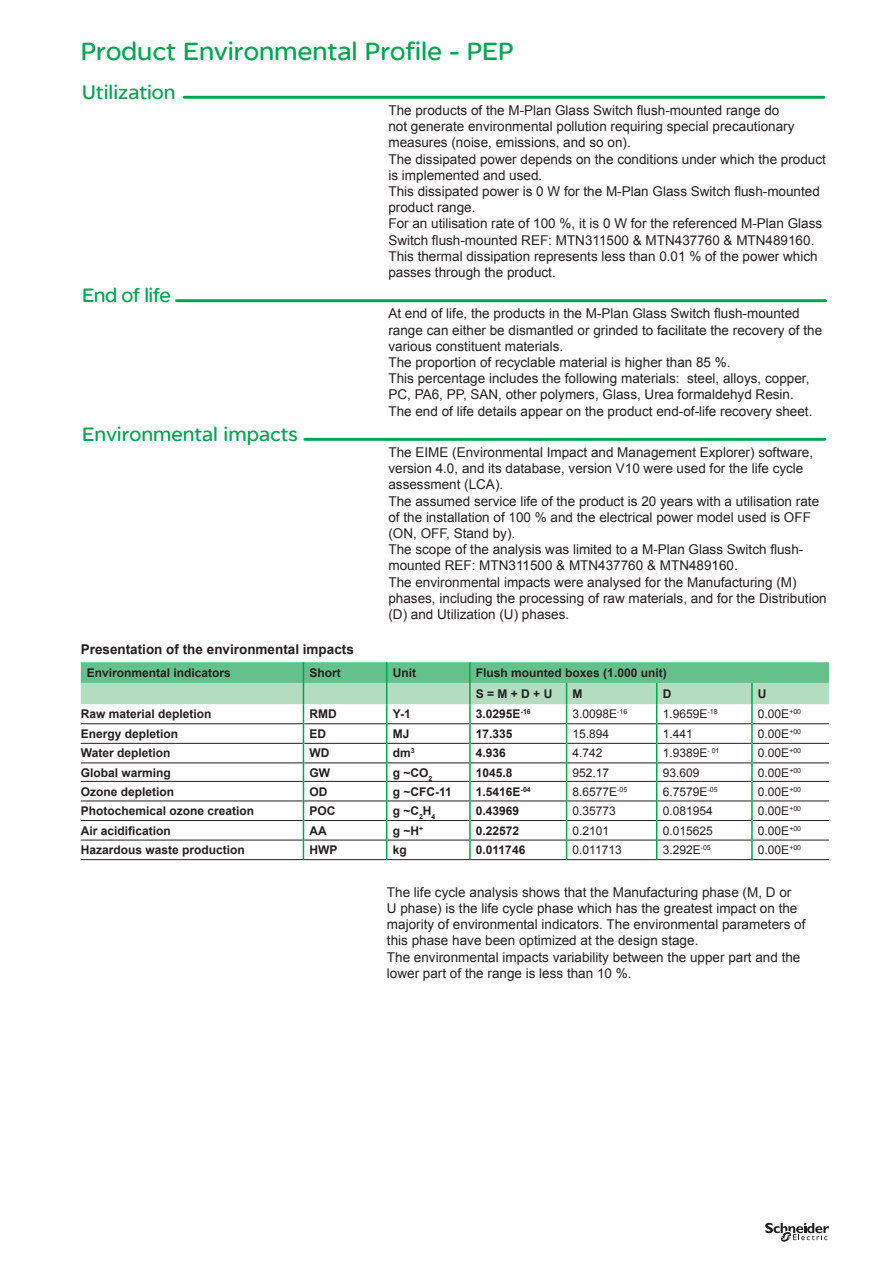
<style>
.page{position:relative;width:893px;height:1263px;background:#fff}
.page>*{position:absolute;margin:0;border:0;box-sizing:border-box;transform-origin:0 0}
.t1{font:27px "SE Optimist Semi";color:#00a54f}
.t2{font:21px "SE Optimist Semi";color:#00a54f}
.t3{font:21px "SE Optimist Semi";letter-spacing:-.03em;color:#00a54f}
.t4{font:13.5px/16.2px "Arial";color:#231f20}
.t5{font:700 13.5px "Arial";color:#231f20}
.t6{font:700 12px/20.7px "Arial";color:#231f20}
.t7{font:12px "Arial";color:#231f20}
</style>
<div class="page">
<svg style="left:183px;top:96px;width:642px;height:3px;background:#13ab5c"></svg>
<svg style="left:175px;top:299px;width:652px;height:3px;background:#12ab5b"></svg>
<svg style="left:303px;top:438px;width:523px;height:3px;background:#0faa59"></svg>
<hr style="left:81px;top:859px;width:222px;height:1px;background:#231f20">
<hr style="left:303px;top:859px;width:84px;height:1px;background:#231f20">
<hr style="left:387px;top:859px;width:83px;height:1px;background:#231f20">
<hr style="left:470px;top:859px;width:97px;height:1px;background:#231f20">
<hr style="left:567px;top:859px;width:90px;height:1px;background:#231f20">
<hr style="left:657px;top:859px;width:95px;height:1px;background:#231f20">
<hr style="left:752px;top:859px;width:77px;height:1px;background:#231f20">
<svg style="left:81px;top:662px;width:748px;height:197px"></svg>
<svg style="left:765px;top:1223px;width:64px;height:19px"></svg>
<h1 class="t1" style="left:81px;top:36px;width:434px">Product Environmental Profile - PEP</h1>
<h2 class="t2" style="left:82px;top:80px;width:95px">Utilization</h2>
<h2 class="t3" style="left:82px;top:283px;width:90px">End of life</h2>
<h2 class="t2" style="left:82px;top:422px;width:217px">Environmental impacts</h2>
<p class="t4" style="left:388px;top:102px;width:439px">The products of the M-Plan Glass Switch flush-mounted range do<br>not generate environmental pollution requiring special precautionary measures (noise, emissions, and so on).<br>The dissipated power depends on the conditions under which the product is implemented and used.<br>This dissipated power is 0 W for the M-Plan Glass Switch flush-mounted product range.<br>For an utilisation rate of 100 %, it is 0 W for the referenced M-Plan Glass Switch flush-mounted REF: MTN311500 &amp; MTN437760 &amp; MTN489160.<br>This thermal dissipation represents less than 0.01 % of the power which passes through the product.</p>
<p class="t4" style="left:388px;top:306px;width:435px">At end of life, the products in the M-Plan Glass Switch flush-mounted range can either be dismantled or grinded to facilitate the recovery of the various constituent materials.<br>The proportion of recyclable material is higher than 85 %.<br>This percentage includes the following materials: steel, alloys, copper, PC, PA6, PP, SAN, other polymers, Glass, Urea formaldehyd Resin.<br>The end of life details appear on the product end-of-life recovery sheet.</p>
<p class="t4" style="left:388px;top:444px;width:440px">The EIME (Environmental Impact and Management Explorer) software, version 4.0, and its database, version V10 were used for the life cycle assessment (LCA).<br>The assumed service life of the product is 20 years with a utilisation rate of the installation of 100 % and the electrical power model used is OFF (ON, OFF, Stand by).<br>The scope of the analysis was limited to a M-Plan Glass Switch flush&shy;mounted REF: MTN311500 &amp; MTN437760 &amp; MTN489160.<br>The environmental impacts were analysed for the Manufacturing (M) phases, including the processing of raw materials, and for the Distribution (D) and Utilization (U) phases.</p>
<p class="t5" style="left:81px;top:640px;width:275px">Presentation of the environmental impacts</p>
<p class="t6" style="left:87px;top:663px;width:146px">Environmental indicators</p>
<p class="t6" style="left:309px;top:663px;width:33px">Short</p>
<p class="t6" style="left:393px;top:663px;width:25px">Unit</p>
<p class="t6" style="left:476px;top:663px;width:192px">Flush mounted boxes (1.000 unit)<br>S = M + D + U</p>
<p class="t6" style="left:573px;top:683px;width:11px">M</p>
<p class="t6" style="left:663px;top:683px;width:10px">D</p>
<p class="t6" style="left:758px;top:683px;width:10px">U</p>
<p class="t6" style="left:81px;top:704px;width:132px">Raw material depletion</p>
<p class="t6" style="left:309px;top:704px;width:29px">RMD</p>
<p class="t6" style="left:393px;top:704px;width:20px">Y-1</p>
<p class="t6" style="left:476px;top:704px;width:56px">3.0295E<sup>-16</sup></p>
<p class="t7" style="left:573px;top:706px;width:56px">3.0098E<sup>-16</sup></p>
<p class="t7" style="left:663px;top:706px;width:56px">1.9659E<sup>-18</sup></p>
<p class="t7" style="left:758px;top:706px;width:45px">0.00E<sup>+00</sup></p>
<p class="t6" style="left:81px;top:724px;width:99px">Energy depletion</p>
<p class="t6" style="left:309px;top:724px;width:18px">ED</p>
<p class="t6" style="left:393px;top:724px;width:18px">MJ</p>
<p class="t6" style="left:476px;top:724px;width:38px">17.335</p>
<p class="t7" style="left:573px;top:726px;width:38px">15.894</p>
<p class="t7" style="left:663px;top:726px;width:32px">1.441</p>
<p class="t7" style="left:758px;top:726px;width:45px">0.00E<sup>+00</sup></p>
<p class="t6" style="left:81px;top:743px;width:91px">Water depletion</p>
<p class="t6" style="left:309px;top:743px;width:21px">WD</p>
<p class="t6" style="left:393px;top:743px;width:23px">dm<sup>3</sup></p>
<p class="t6" style="left:476px;top:743px;width:32px">4.936</p>
<p class="t7" style="left:573px;top:745px;width:32px">4.742</p>
<p class="t7" style="left:663px;top:745px;width:58px">1.9389E<sup>-</sup> <sup>01</sup></p>
<p class="t7" style="left:758px;top:745px;width:45px">0.00E<sup>+00</sup></p>
<p class="t6" style="left:81px;top:762px;width:92px">Global warming</p>
<p class="t6" style="left:309px;top:762px;width:22px">GW</p>
<p class="t6" style="left:393px;top:762px;width:41px">g ~CO<sub>2</sub></p>
<p class="t6" style="left:476px;top:762px;width:38px">1045.8</p>
<p class="t7" style="left:573px;top:764px;width:38px">952.17</p>
<p class="t7" style="left:663px;top:764px;width:38px">93.609</p>
<p class="t7" style="left:758px;top:764px;width:45px">0.00E<sup>+00</sup></p>
<p class="t6" style="left:81px;top:781px;width:95px">Ozone depletion</p>
<p class="t6" style="left:309px;top:781px;width:19px">OD</p>
<p class="t6" style="left:393px;top:781px;width:61px">g ~CFC-11</p>
<p class="t6" style="left:476px;top:781px;width:56px">1.5416E<sup>-04</sup></p>
<p class="t7" style="left:573px;top:783px;width:56px">8.6577E<sup>-05</sup></p>
<p class="t7" style="left:663px;top:783px;width:56px">6.7579E<sup>-05</sup></p>
<p class="t7" style="left:758px;top:783px;width:45px">0.00E<sup>+00</sup></p>
<p class="t6" style="left:81px;top:801px;width:175px">Photochemical ozone creation</p>
<p class="t6" style="left:309px;top:801px;width:28px">POC</p>
<p class="t6" style="left:393px;top:801px;width:44px">g ~C<sub>2</sub>H<sub>4</sub></p>
<p class="t6" style="left:476px;top:801px;width:45px">0.43969</p>
<p class="t7" style="left:573px;top:803px;width:45px">0.35773</p>
<p class="t7" style="left:663px;top:803px;width:52px">0.081954</p>
<p class="t7" style="left:758px;top:803px;width:45px">0.00E<sup>+00</sup></p>
<p class="t6" style="left:81px;top:820px;width:92px">Air acidification</p>
<p class="t6" style="left:309px;top:820px;width:19px">AA</p>
<p class="t6" style="left:393px;top:820px;width:32px">g ~H<sup>+</sup></p>
<p class="t6" style="left:476px;top:820px;width:45px">0.22572</p>
<p class="t7" style="left:573px;top:822px;width:38px">0.2101</p>
<p class="t7" style="left:663px;top:822px;width:52px">0.015625</p>
<p class="t7" style="left:758px;top:822px;width:45px">0.00E<sup>+00</sup></p>
<p class="t6" style="left:81px;top:840px;width:166px">Hazardous waste production</p>
<p class="t6" style="left:309px;top:840px;width:29px">HWP</p>
<p class="t6" style="left:393px;top:840px;width:16px">kg</p>
<p class="t6" style="left:476px;top:840px;width:51px">0.011746</p>
<p class="t7" style="left:573px;top:842px;width:51px">0.011713</p>
<p class="t7" style="left:663px;top:842px;width:50px">3.292E<sup>-05</sup></p>
<p class="t7" style="left:758px;top:842px;width:45px">0.00E<sup>+00</sup></p>
<p class="t4" style="left:387px;top:884px;width:420px">The life cycle analysis shows that the Manufacturing phase (M, D or<br>U phase) is the life cycle phase which has the greatest impact on the majority of environmental indicators. The environmental parameters of this phase have been optimized at the design stage.<br>The environmental impacts variability between the upper part and the lower part of the range is less than 10 %.</p>
</div>
